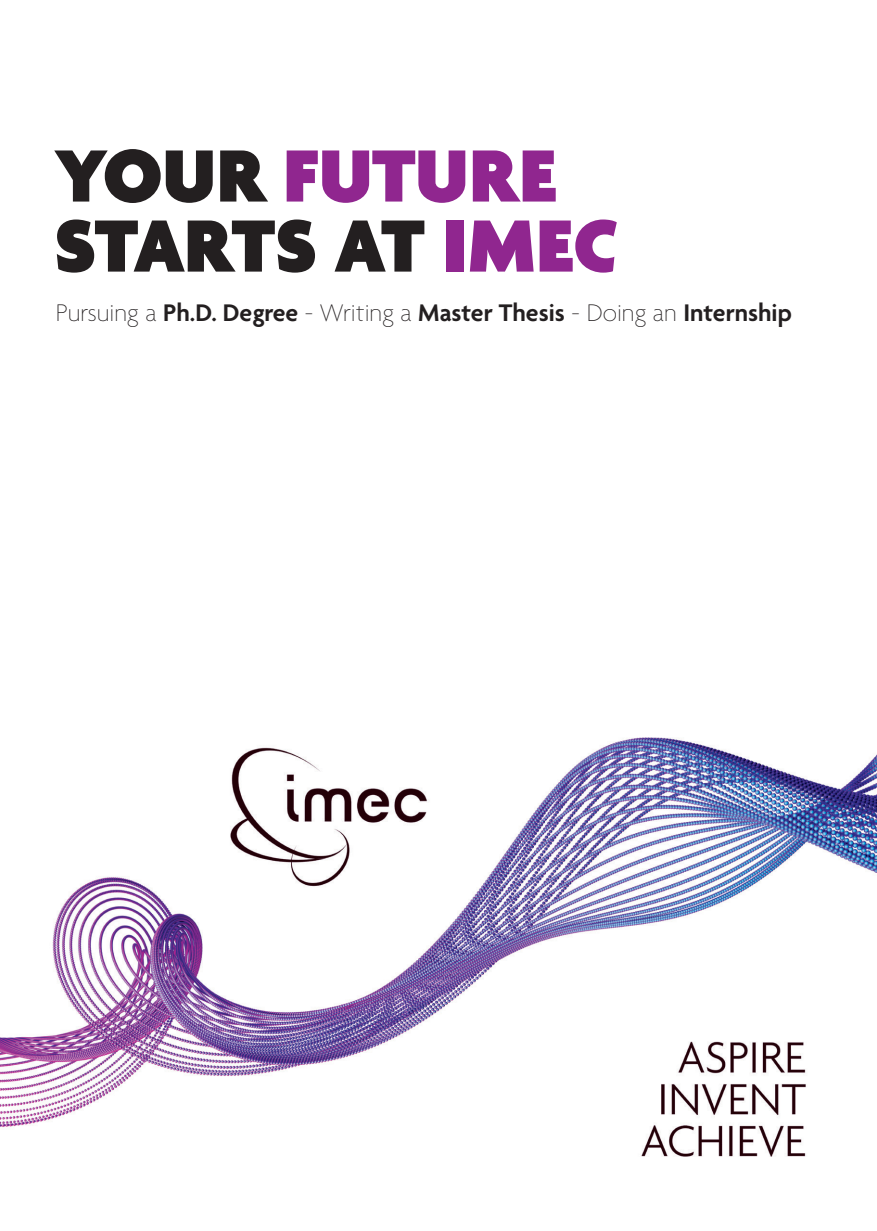
<style>
.page{position:relative;width:877px;height:1231px;background:#fff}
.page>*{position:absolute;margin:0;border:0;box-sizing:border-box;transform-origin:0 0}
.t1{font:900 80px "Agenda";letter-spacing:-.005em;color:#231f20}
.t2{font:900 80px "Agenda";letter-spacing:.005em;color:#90268f}
.t3{font:600 26px "Agenda";color:#231f20}
.s1{color:#231f20}
.s2{color:#90268f}
.s3{font-weight:100}
</style>
<div class="page">
<img style="left:0;top:737px;width:876px;height:420px">
<p class="t2" style="left:54px;top:133px;width:503px"><span class="s1">YOUR</span> FUTURE</p>
<p class="t1" style="left:54px;top:203px;width:565px">STARTS AT <span class="s2">IMEC</span></p>
<p class="t3" style="left:56px;top:298px;width:737px"><span class="s3">Pursuing a</span> Ph.D. Degree <span class="s3">- Writing a</span> Master Thesis <span class="s3">- Doing an</span> Internship</p>
</div>
